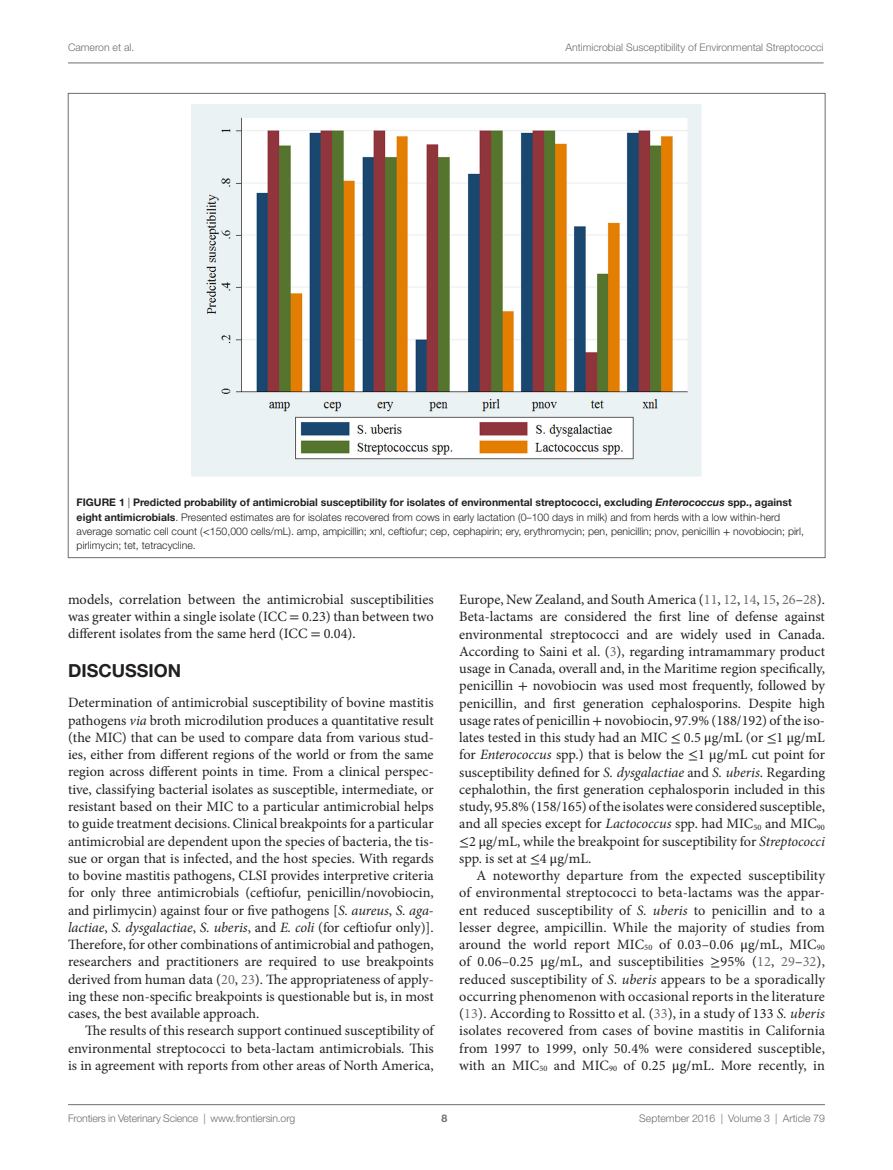
<style>
.page{position:relative;width:893px;height:1170px;background:#fff}
.page>*{position:absolute;margin:0;border:0;box-sizing:border-box;transform-origin:0 0}
.t1{font:700 18px "Helvetica Neue LT Std";color:#231f20}
.t2{font:14.25px/17.2px "Minion Pro";color:#231f20;text-align:justify}
.t3{font:300 10.5px/14.2px "Helvetica Neue LT Std";color:#231f20}
.t4{font:300 10.5px "Helvetica Neue LT Std";color:#6c6d70}
.t5{font:700 10.5px "Helvetica Neue LT Std";color:#6c6d70}
.s1{font-weight:700}
.s2{font-weight:700;font-style:italic}
.s3{font-family:"STIX General";font-weight:400}
.s4{font-family:"STIX General"}
.s5{font-style:italic}
.s6{color:#6c6d70}
.s7{font-size:8.25px}
</style>
<div class="page">
<img style="left:192px;top:105px;width:510px;height:371px">
<hr style="left:68px;top:63px;width:756px;height:1px;background:#6c6d70">
<hr style="left:68px;top:1104px;width:757px;height:1px;background:#6c6d70">
<p class="t4" style="left:68px;top:41px;width:68px">Cameron et al.</p>
<p class="t4" style="left:565px;top:41px;width:260px">Antimicrobial Susceptibility of Environmental Streptococci</p>
<p class="t3" style="left:77px;top:495px;width:729px"><span class="s1">FIG URE 1</span> | <span class="s1">Predicted probability of antimicrobial susceptibility for isolates of environmental streptococci, excluding</span> <span class="s2">Enterococcus</span> <span class="s1">spp., against eight antimicrobials</span>. Presented estimates are for isolates recovered from cows in early lactation (0–100 days in milk) and from herds with a low within-herd average somatic cell count (<span class="s3">&lt;</span>150,000 cells/mL). amp, ampicillin; xnl, ceftiofur; cep, cephapirin; ery, erythromycin; pen, penicillin; pnov, penicillin <span class="s3">+</span> novobiocin; pirl, pirlimycin; tet, tetracycline.</p>
<p class="t2" style="left:68px;top:590px;width:367px">models, correlation between the antimicrobial susceptibilities was greater within a single isolate (ICC <span class="s4">=</span> 0.23) than between two different isolates from the same herd (ICC <span class="s4">=</span> 0.04).</p>
<p class="t1" style="left:68px;top:659px;width:112px">DISCUSSION</p>
<p class="t2" style="left:68px;top:694px;width:367px">Determination of antimicrobial susceptibility of bovine mastitis pathogens <span class="s5">via</span> broth microdilution produces a quantitative result (the MIC) that can be used to compare data from various stud&shy;ies, either from different regions of the world or from the same region across different points in time. From a clinical perspec&shy;tive, classifying bacterial isolates as susceptible, intermediate, or resistant based on their MIC to a particular antimicrobial helps to guide treatment decisions. Clinical breakpoints for a particular antimicrobial are dependent upon the species of bacteria, the tis&shy;sue or organ that is infected, and the host species. With regards to bovine mastitis pathogens, CLSI provides interpretive criteria for only three antimicrobials (ceftiofur, penicillin/novobiocin, and pirlimycin) against four or five pathogens [<span class="s5">S. aureus</span>, <span class="s5">S. aga&shy;lactiae</span>, <span class="s5">S. dysgalactiae</span>, <span class="s5">S. uberis</span>, and <span class="s5">E. coli</span> (for ceftiofur only)].<br>Therefore, for other combinations of antimicrobial and pathogen, researchers and practitioners are required to use breakpoints derived from human data (<span class="s6">20</span>, <span class="s6">23</span>). The appropriateness of apply&shy;ing these non-specific breakpoints is questionable but is, in most cases, the best available approach.</p>
<p class="t2" style="left:68px;top:1022px;width:367px;text-indent:17px">The results of this research support continued susceptibility of environmental streptococci to beta-lactam antimicrobials. This is in agreement with reports from other areas of North America,</p>
<p class="t2" style="left:459px;top:591px;width:367px">Europe, New Zealand, and South America (<span class="s6">11</span>, <span class="s6">12</span>, <span class="s6">14</span>, <span class="s6">15</span>, <span class="s6">26</span>–<span class="s6">28</span>).<br>Beta-lactams are considered the first line of defense against environmental streptococci and are widely used in Canada.<br>According to Saini et al. (<span class="s6">3</span>), regarding intramammary product usage in Canada, overall and, in the Maritime region specifically, penicillin <span class="s4">+</span> novobiocin was used most frequently, followed by penicillin, and first generation cephalosporins. Despite high usage rates of penicillin <span class="s4">+</span> novobiocin, 97.9% (188/192) of the iso&shy;lates tested in this study had an MIC <span class="s4">≤</span> 0.5 <span class="s4">μ</span>g/mL (or <span class="s4">≤</span>1 <span class="s4">μ</span>g/mL for <span class="s5">Enterococcus</span> spp.) that is below the <span class="s4">≤</span>1 <span class="s4">μ</span>g/mL cut point for susceptibility defined for <span class="s5">S. dysgalactiae</span> and <span class="s5">S. uberis</span>. Regarding cephalothin, the first generation cephalosporin included in this study, 95.8% (158/165) of the isolates were considered susceptible, and all species except for <span class="s5">Lactococcus</span> spp. had MIC<span class="s7">50</span> and MIC<span class="s7">90 </span><span class="s4">≤</span>2 <span class="s4">μ</span>g/mL, while the breakpoint for susceptibility for <span class="s5">Streptococci </span>spp. is set at <span class="s4">≤</span>4 <span class="s4">μ</span>g/mL.</p>
<p class="t2" style="left:459px;top:866px;width:367px;text-indent:17px">A noteworthy departure from the expected susceptibility of environmental streptococci to beta-lactams was the appar&shy;ent reduced susceptibility of <span class="s5">S. uberis</span> to penicillin and to a lesser degree, ampicillin. While the majority of studies from around the world report MIC<sub>50</sub> of 0.03–0.06 <span class="s4">μ</span>g/mL, MIC<sub>90 </sub>of 0.06–0.25 <span class="s4">μ</span>g/mL, and susceptibilities <span class="s4">≥</span>95% (<span class="s6">12</span>, <span class="s6">29</span>–<span class="s6">32</span>), reduced susceptibility of <span class="s5">S. uberis</span> appears to be a sporadically occurring phenomenon with occasional reports in the literature (<span class="s6">13</span>). According to Rossitto et al. (<span class="s6">33</span>), in a study of 133 <span class="s5">S. uberis </span>isolates recovered from cases of bovine mastitis in California from 1997 to 1999, only 50.4% were considered susceptible, with an MIC<sub>50</sub> and MIC<sub>90</sub> of 0.25 <span class="s4">μ</span>g/mL. More recently, in</p>
<p class="t4" style="left:68px;top:1111px;width:229px">Frontiers in Veterinary Science | www.frontiersin.org</p>
<p class="t4" style="left:639px;top:1111px;width:187px">September 2016 | Volume 3 | Article 79</p>
<p class="t5" style="left:441px;top:1111px;width:7px">8</p>
</div>
